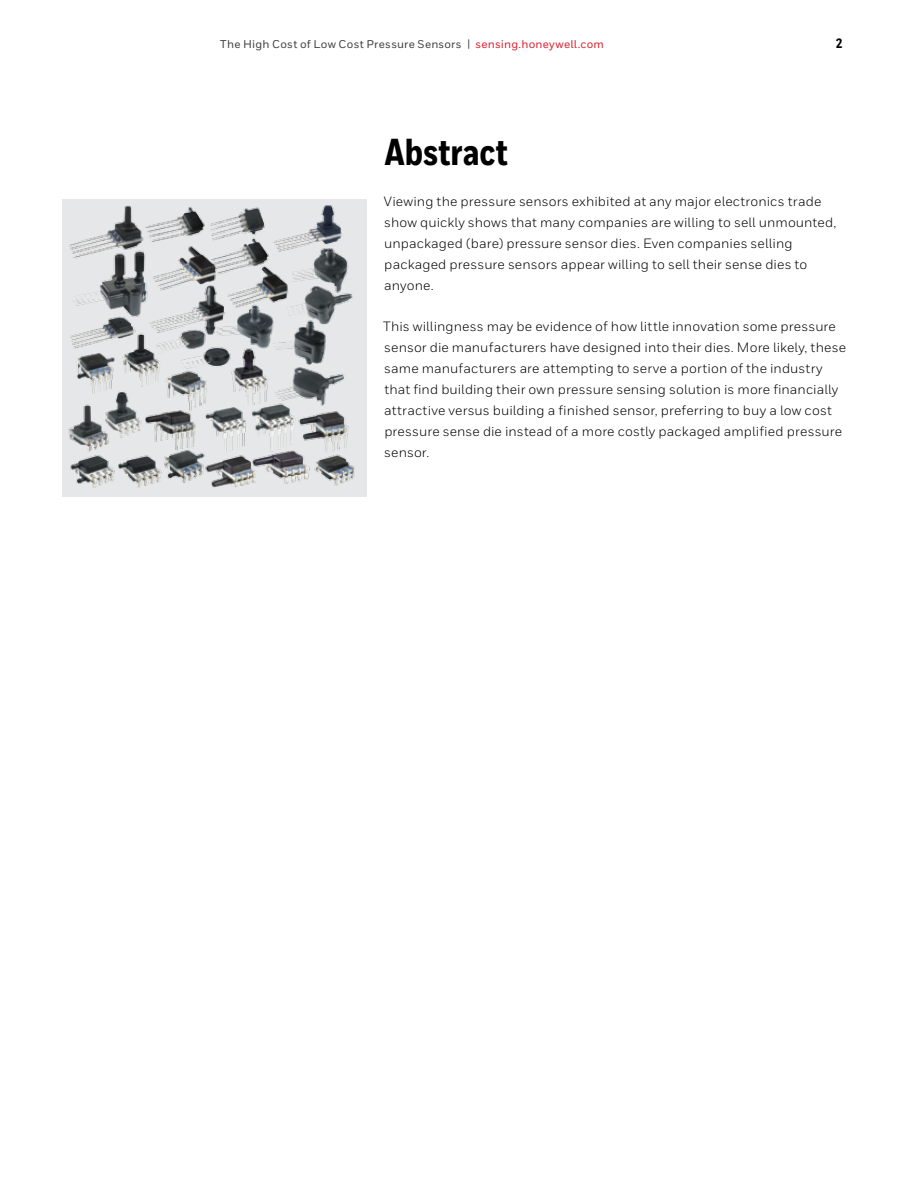
<style>
.page{position:relative;width:918px;height:1188px;background:#fff}
.page>*{position:absolute;margin:0;border:0;box-sizing:border-box;transform-origin:0 0}
.t1{font:800 37.5px "Honeywell Cond";color:#000}
.t2{font:13.5px/21px "Honeywell Sans";letter-spacing:.01em;color:#000}
.t3{font:800 13.5px "Honeywell Cond";color:#000}
.t4{font:500 11.25px "Honeywell Sans";letter-spacing:.02em;color:#414042}
.s1{color:#dc202e}
</style>
<div class="page">
<img style="left:65px;top:202px;width:301px;height:295px">
<p class="t4" style="left:220px;top:37px;width:385px">The High Cost of Low Cost Pressure Sensors | <span class="s1">sensing.honeywell.com</span></p>
<p class="t3" style="left:836px;top:35px;width:9px">2</p>
<h1 class="t1" style="left:384px;top:129px;width:125px">Abstract</h1>
<p class="t2" style="left:384px;top:191px;width:454px">Viewing the pressure sensors exhibited at any major electronics trade show quickly shows that many companies are willing to sell unmounted, unpackaged (bare) pressure sensor dies. Even companies selling packaged pressure sensors appear willing to sell their sense dies to anyone.</p>
<p class="t2" style="left:383px;top:316px;width:464px">This willingness may be evidence of how little innovation some pressure sensor die manufacturers have designed into their dies. More likely, these same manufacturers are attempting to serve a portion of the industry that find building their own pressure sensing solution is more financially attractive versus building a finished sensor, preferring to buy a low cost pressure sense die instead of a more costly packaged amplified pressure sensor.</p>
</div>
